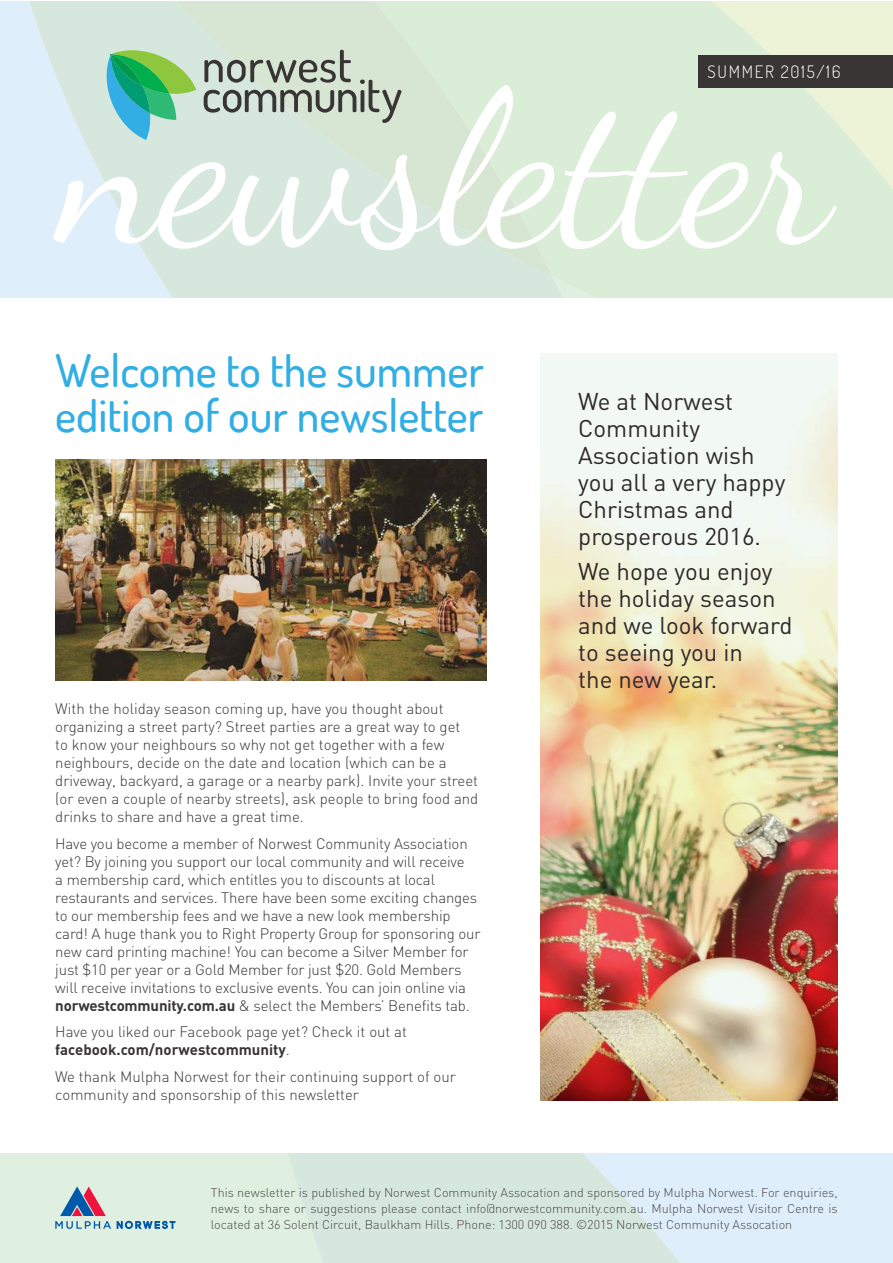
<style>
.page{position:relative;width:893px;height:1263px;background:#fff}
.page>*{position:absolute;margin:0;border:0;box-sizing:border-box;transform-origin:0 0}
.t1{font:214.05px "Dancing Script";color:#fff}
.t2{font:500 45px/45px "Dosis";color:#31aee3}
.t3{font:24px/27px "DIN";color:#2e292a}
.t4{font:300 17.1px "Dosis";letter-spacing:.1em;color:#fff}
.t5{font:300 15px/18px "DIN";letter-spacing:-.01em;color:#393535}
.t6{font:300 12.6px/16.2px "DIN";color:#4c494a;text-align:justify}
.s1{font-weight:700}
</style>
<div class="page">
<svg style="left:700px;top:1px;width:192px;height:297px;fill:#daedd6"></svg>
<svg style="left:0;top:1px;width:687px;height:297px;fill:#daedd6"></svg>
<svg style="left:0;top:1px;width:553px;height:276px;fill:#d6e7dd"></svg>
<div style="left:0;top:1153px;width:230px;height:98px;background:#dfefe0"></div>
<div style="left:0;top:1251px;width:230px;height:12px;background:#dfefe0"></div>
<svg style="left:243px;top:1153px;width:649px;height:110px;fill:#d6e7dd"></svg>
<svg style="left:107px;top:50px;width:89px;height:90px"></svg>
<svg style="left:111px;top:54px;width:32px;height:32px"></svg>
<svg style="left:204px;top:50px;width:198px;height:73px"></svg>
<img style="left:540px;top:353px;width:298px;height:747px">
<svg style="left:55px;top:1186px;width:120px;height:43px"></svg>
<div style="left:698px;top:55px;width:194px;height:33px;background:#393535"></div>
<img style="left:55px;top:459px;width:432px;height:221px">
<p class="t4" style="left:707px;top:60px;width:134px">SUMMER 2015/16</p>
<h1 class="t1" style="left:61px;top:42px;width:770px">newsletter</h1>
<h2 class="t2" style="left:55px;top:346px;width:430px">Welcome to the summer edition of our newsletter</h2>
<p class="t5" style="left:55px;top:700px;width:425px">With the holiday season coming up, have you thought about organizing a street party? Street parties are a great way to get<br>to know your neighbours so why not get together with a few neighbours, decide on the date and location (which can be a driveway, backyard, a garage or a nearby park). Invite your street (or even a couple of nearby streets), ask people to bring food and drinks to share and have a great time.</p>
<p class="t5" style="left:55px;top:834px;width:427px">Have you become a member of Norwest Community Association yet? By joining you support our local community and will receive<br>a membership card, which entitles you to discounts at local restaurants and services. There have been some exciting changes to our membership fees and we have a new look membership card! A huge thank you to Right Property Group for sponsoring our new card printing machine! You can become a Silver Member for just $10 per year or a Gold Member for just $20. Gold Members will receive invitations to exclusive events. You can join online via <span class="s1">norwestcommunity.com.au</span> &amp; select the Members’ Benefits tab.</p>
<p class="t5" style="left:55px;top:1023px;width:353px">Have you liked our Facebook page yet? Check it out at <span class="s1">facebook.com/norwestcommunity</span>.</p>
<p class="t5" style="left:55px;top:1067px;width:402px">We thank Mulpha Norwest for their continuing support of our community and sponsorship of this newsletter</p>
<h3 class="t3" style="left:578px;top:387px;width:209px">We at Norwest<br>Community<br>Association wish you all a very happy<br>Christmas and prosperous 2016.</h3>
<h3 class="t3" style="left:578px;top:557px;width:216px">We hope you enjoy the holiday season and we look forward to seeing you in<br>the new year.</h3>
<p class="t6" style="left:211px;top:1184px;width:628px">This newsletter is published by Norwest Community Assocation and sponsored by Mulpha Norwest. For enquiries, news to share or suggestions please contact info@norwestcommunity.com.au. Mulpha Norwest Visitor Centre is located at 36 Solent Circuit, Baulkham Hills. Phone: 1300 090 388. ©2015 Norwest Community Assocation</p>
</div>
